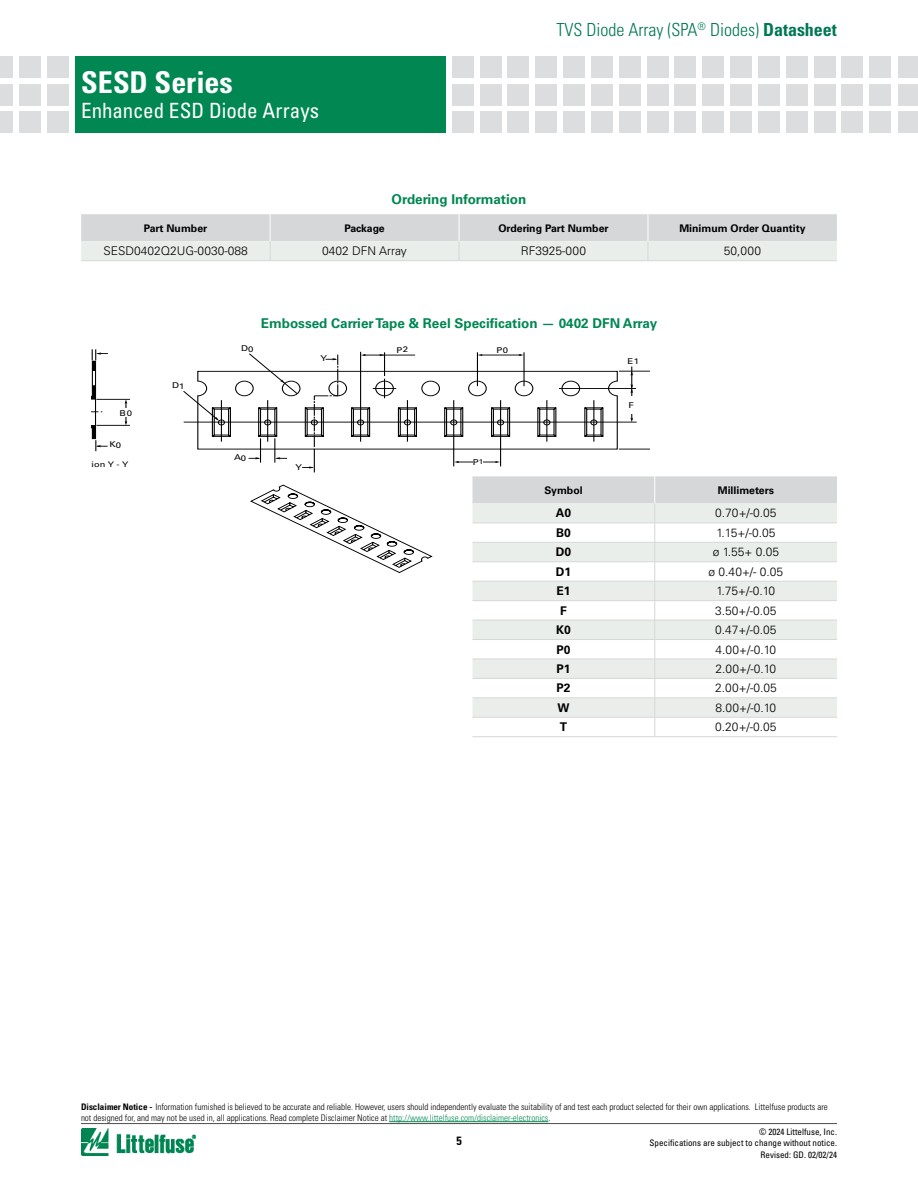
<style>
.page{position:relative;width:918px;height:1188px;background:#fff}
.page>*{position:absolute;margin:0;border:0;box-sizing:border-box;transform-origin:0 0}
.t1{font:700 condensed 30px "Univers LT Std";color:#fff}
.t2{font:condensed 21px "Univers LT Std";color:#fff}
.t3{font:300 condensed 18px "Univers LT Std";color:#007853}
.t4{font:700 13.5px "Univers LT Std";color:#008752}
.t5{font:300 12px "Univers LT Std";color:#000}
.t6{font:700 12px "Univers LT Std";color:#000}
.t7{font:700 condensed 12px "Univers LT Std";color:#000}
.t8{font:700 10.5px "Univers LT Std";color:#000}
.t9{font:700 10.5px "Univers LT Std";letter-spacing:-.02em;color:#000}
.t10{font:300 condensed 9px/10.8px "Univers LT Std";color:#000}
.t11{font:condensed 9px/10.8px "Univers LT Std";color:#000;text-align:right}
.t12{font:7.95px "Univers LT Std";letter-spacing:.025em;color:#000;scale:1.2 1}
.t13{font:7.65px "Univers LT Std";color:#000;scale:1.2 1}
.s1{font-weight:700}
.s2{font-size:6.9px}
.s3{color:#008752}
</style>
<div class="page">
<hr style="left:81px;top:1123px;width:756px;height:1px;background:#4d4d4f">
<img style="left:81px;top:1129px;width:115px;height:26px">
<div style="left:75px;top:56px;width:371px;height:77px;background:#008752"></div>
<div style="left:47px;top:56px;width:21px;height:21px;background:#dcddde"></div>
<div style="left:47px;top:84px;width:21px;height:21px;background:#dcddde"></div>
<div style="left:47px;top:112px;width:21px;height:21px;background:#dcddde"></div>
<div style="left:19px;top:56px;width:21px;height:21px;background:#dcddde"></div>
<div style="left:19px;top:84px;width:21px;height:21px;background:#dcddde"></div>
<div style="left:19px;top:112px;width:21px;height:21px;background:#dcddde"></div>
<div style="left:0;top:56px;width:13px;height:21px;background:#dcddde"></div>
<div style="left:0;top:84px;width:13px;height:21px;background:#dcddde"></div>
<div style="left:0;top:112px;width:13px;height:21px;background:#dcddde"></div>
<div style="left:870px;top:56px;width:21px;height:21px;background:#dcddde"></div>
<div style="left:870px;top:84px;width:21px;height:21px;background:#dcddde"></div>
<div style="left:870px;top:112px;width:21px;height:21px;background:#dcddde"></div>
<div style="left:452px;top:56px;width:21px;height:21px;background:#dcddde"></div>
<div style="left:452px;top:84px;width:21px;height:21px;background:#dcddde"></div>
<div style="left:452px;top:112px;width:21px;height:21px;background:#dcddde"></div>
<div style="left:480px;top:56px;width:21px;height:21px;background:#dcddde"></div>
<div style="left:480px;top:84px;width:21px;height:21px;background:#dcddde"></div>
<div style="left:480px;top:112px;width:21px;height:21px;background:#dcddde"></div>
<div style="left:508px;top:56px;width:21px;height:21px;background:#dcddde"></div>
<div style="left:508px;top:84px;width:21px;height:21px;background:#dcddde"></div>
<div style="left:508px;top:112px;width:21px;height:21px;background:#dcddde"></div>
<div style="left:536px;top:56px;width:21px;height:21px;background:#dcddde"></div>
<div style="left:536px;top:84px;width:21px;height:21px;background:#dcddde"></div>
<div style="left:536px;top:112px;width:21px;height:21px;background:#dcddde"></div>
<div style="left:563px;top:56px;width:22px;height:21px;background:#dcddde"></div>
<div style="left:563px;top:84px;width:22px;height:21px;background:#dcddde"></div>
<div style="left:563px;top:112px;width:22px;height:21px;background:#dcddde"></div>
<div style="left:591px;top:56px;width:22px;height:21px;background:#dcddde"></div>
<div style="left:591px;top:84px;width:22px;height:21px;background:#dcddde"></div>
<div style="left:591px;top:112px;width:22px;height:21px;background:#dcddde"></div>
<div style="left:619px;top:56px;width:21px;height:21px;background:#dcddde"></div>
<div style="left:619px;top:84px;width:21px;height:21px;background:#dcddde"></div>
<div style="left:619px;top:112px;width:21px;height:21px;background:#dcddde"></div>
<div style="left:647px;top:56px;width:21px;height:21px;background:#dcddde"></div>
<div style="left:647px;top:84px;width:21px;height:21px;background:#dcddde"></div>
<div style="left:647px;top:112px;width:21px;height:21px;background:#dcddde"></div>
<div style="left:675px;top:56px;width:21px;height:21px;background:#dcddde"></div>
<div style="left:675px;top:84px;width:21px;height:21px;background:#dcddde"></div>
<div style="left:675px;top:112px;width:21px;height:21px;background:#dcddde"></div>
<div style="left:703px;top:56px;width:21px;height:21px;background:#dcddde"></div>
<div style="left:703px;top:84px;width:21px;height:21px;background:#dcddde"></div>
<div style="left:703px;top:112px;width:21px;height:21px;background:#dcddde"></div>
<div style="left:730px;top:56px;width:22px;height:21px;background:#dcddde"></div>
<div style="left:730px;top:84px;width:22px;height:21px;background:#dcddde"></div>
<div style="left:730px;top:112px;width:22px;height:21px;background:#dcddde"></div>
<div style="left:786px;top:56px;width:21px;height:21px;background:#dcddde"></div>
<div style="left:786px;top:84px;width:21px;height:21px;background:#dcddde"></div>
<div style="left:786px;top:112px;width:21px;height:21px;background:#dcddde"></div>
<div style="left:758px;top:56px;width:22px;height:21px;background:#dcddde"></div>
<div style="left:758px;top:84px;width:22px;height:21px;background:#dcddde"></div>
<div style="left:758px;top:112px;width:22px;height:21px;background:#dcddde"></div>
<div style="left:814px;top:56px;width:21px;height:21px;background:#dcddde"></div>
<div style="left:814px;top:84px;width:21px;height:21px;background:#dcddde"></div>
<div style="left:814px;top:112px;width:21px;height:21px;background:#dcddde"></div>
<div style="left:842px;top:56px;width:21px;height:21px;background:#dcddde"></div>
<div style="left:842px;top:84px;width:21px;height:21px;background:#dcddde"></div>
<div style="left:842px;top:112px;width:21px;height:21px;background:#dcddde"></div>
<div style="left:898px;top:56px;width:20px;height:21px;background:#dcddde"></div>
<div style="left:898px;top:84px;width:20px;height:21px;background:#dcddde"></div>
<div style="left:898px;top:112px;width:20px;height:21px;background:#dcddde"></div>
<svg style="left:125px;top:400px;width:2px;height:25px"></svg>
<div style="left:120px;top:408px;width:12px;height:8px;background:#fff"></div>
<hr style="left:96px;top:399px;width:34px;height:1px;background:#000">
<hr style="left:96px;top:425px;width:34px;height:1px;background:#000">
<svg style="left:92px;top:349px;width:16px;height:102px"></svg>
<svg style="left:183px;top:352px;width:654px;height:384px"></svg>
<hr style="left:472px;top:736px;width:183px;height:1px;background:#d5d7d8">
<hr style="left:655px;top:736px;width:182px;height:1px;background:#d5d7d8">
<hr style="left:389px;top:1121px;width:159px;height:1px;background:#008752">
<svg style="left:81px;top:214px;width:756px;height:46px;background:#dde0e0"></svg>
<hr style="left:81px;top:260px;width:189px;height:1px;background:#d5d7d8">
<hr style="left:270px;top:260px;width:189px;height:1px;background:#d5d7d8">
<hr style="left:459px;top:260px;width:189px;height:1px;background:#d5d7d8">
<hr style="left:648px;top:260px;width:189px;height:1px;background:#d5d7d8">
<h1 class="t1" style="left:81px;top:64px;width:153px">SESD Series</h1>
<h2 class="t2" style="left:81px;top:97px;width:240px">Enhanced ESD Diode Arrays</h2>
<h3 class="t3" style="left:556px;top:19px;width:282px">TVS Diode Array (SPA<sup>®</sup> Diodes) <span class="s1">Datasheet</span></h3>
<h3 class="t4" style="left:392px;top:192px;width:136px">Ordering Information</h3>
<p class="t8" style="left:144px;top:222px;width:65px">Part Number</p>
<p class="t9" style="left:344px;top:222px;width:42px">Package</p>
<p class="t8" style="left:498px;top:222px;width:112px">Ordering Part Number</p>
<p class="t8" style="left:679px;top:222px;width:128px">Minimum Order Quantity</p>
<h3 class="t5" style="left:103px;top:244px;width:146px">SESD0402Q2UG-0030-088</h3>
<h3 class="t5" style="left:322px;top:244px;width:86px">0402 DFN Array</h3>
<h3 class="t5" style="left:521px;top:244px;width:67px">RF3925-000</h3>
<h3 class="t5" style="left:724px;top:244px;width:39px">50,000</h3>
<p class="t12" style="left:119px;top:408px;width:12px">B0</p>
<p class="t12" style="left:110px;top:440px;width:11px">K0</p>
<p class="t13" style="left:73px;top:460px;width:48px">Section Y - Y</p>
<p class="t12" style="left:172px;top:381px;width:12px">D1</p>
<p class="t12" style="left:241px;top:344px;width:12px">D0</p>
<h3 class="t4" style="left:261px;top:315px;width:398px">Embossed Carrier Tape &amp; Reel Specification — 0402 DFN Array</h3>
<p class="t12" style="left:320px;top:353px;width:7px">Y</p>
<p class="t12" style="left:397px;top:345px;width:11px">P2</p>
<p class="t12" style="left:496px;top:345px;width:11px">P0</p>
<p class="t12" style="left:627px;top:356px;width:11px">E1</p>
<p class="t12" style="left:628px;top:400px;width:6px">F</p>
<p class="t12" style="left:234px;top:453px;width:11px">A0</p>
<p class="t12" style="left:296px;top:463px;width:7px">Y</p>
<p class="t12" style="left:473px;top:457px;width:10px">P<span class="s2">1</span></p>
<p class="t8" style="left:544px;top:484px;width:40px">Symbol</p>
<p class="t8" style="left:718px;top:484px;width:58px">Millimeters</p>
<h3 class="t6" style="left:556px;top:506px;width:17px">A0</h3>
<h3 class="t5" style="left:715px;top:506px;width:63px">0.70+/-0.05</h3>
<h3 class="t6" style="left:556px;top:526px;width:16px">B0</h3>
<h3 class="t5" style="left:716px;top:525px;width:61px">1.15+/-0.05</h3>
<h3 class="t6" style="left:556px;top:545px;width:17px">D0</h3>
<h3 class="t5" style="left:713px;top:545px;width:68px">ø 1.55+ 0.05</h3>
<h3 class="t6" style="left:556px;top:565px;width:17px">D1</h3>
<h3 class="t5" style="left:709px;top:564px;width:76px">ø 0.40+/- 0.05</h3>
<h3 class="t6" style="left:557px;top:584px;width:16px">E1</h3>
<h3 class="t5" style="left:717px;top:584px;width:60px">1.75+/-0.10</h3>
<h3 class="t6" style="left:560px;top:603px;width:8px">F</h3>
<h3 class="t5" style="left:715px;top:603px;width:63px">3.50+/-0.05</h3>
<h3 class="t6" style="left:556px;top:623px;width:16px">K0</h3>
<h3 class="t5" style="left:715px;top:623px;width:63px">0.47+/-0.05</h3>
<h3 class="t6" style="left:557px;top:642px;width:16px">P0</h3>
<h3 class="t5" style="left:716px;top:642px;width:62px">4.00+/-0.10</h3>
<h3 class="t6" style="left:557px;top:662px;width:16px">P1</h3>
<h3 class="t5" style="left:716px;top:662px;width:62px">2.00+/-0.10</h3>
<h3 class="t6" style="left:557px;top:681px;width:16px">P2</h3>
<h3 class="t5" style="left:715px;top:681px;width:63px">2.00+/-0.05</h3>
<h3 class="t6" style="left:558px;top:701px;width:13px">W</h3>
<h3 class="t5" style="left:716px;top:700px;width:62px">8.00+/-0.10</h3>
<h3 class="t6" style="left:560px;top:720px;width:9px">T</h3>
<h3 class="t5" style="left:715px;top:720px;width:63px">0.20+/-0.05</h3>
<p class="t10" style="left:81px;top:1101px;width:748px"><span class="s1">Disclaimer Notice -</span> Information furnished is believed to be accurate and reliable. However, users should independently evaluate the suitability of and test each product selected for their own applications. Littelfuse products are not designed for, and may not be used in, all applications. Read complete Disclaimer Notice at <span class="s3">http://www.littelfuse.com/disclaimer-electronics</span>.</p>
<h3 class="t7" style="left:456px;top:1133px;width:7px">5</h3>
<p class="t11" style="left:650px;top:1126px;width:189px">© 2024 Littelfuse, Inc.<br>Specifications are subject to change without notice.</p>
<p class="t11" style="left:761px;top:1149px;width:78px">Revised: GD. 02/02/24</p>
</div>
